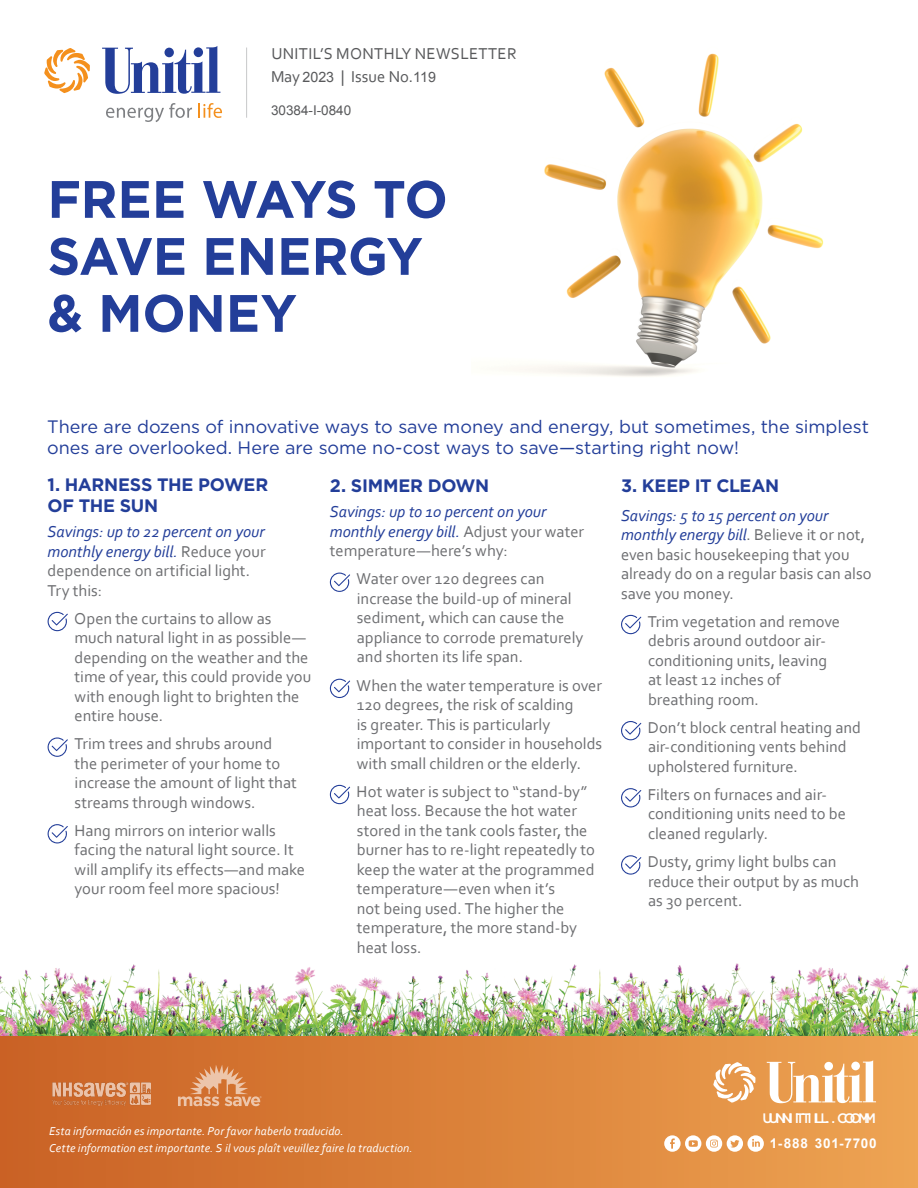
<style>
.page{position:relative;width:918px;height:1188px;background:#fff}
.page>*{position:absolute;margin:0;border:0;box-sizing:border-box;transform-origin:0 0}
.t1{font:700 52.5px/57px "Gotham";letter-spacing:-.005em;color:#233e99}
.t2{font:18px/21px "Gotham";letter-spacing:-.005em;color:#233e99}
.t3{font:700 18px/21px "Gotham";letter-spacing:-.015em;color:#233e99}
.t4{font:16.5px/19.5px "Corbel";color:#6d6e71}
.t5{font:italic 16.5px/19.5px "Corbel";color:#233e99}
.t6{font:16.5px "Corbel";letter-spacing:.02em;color:#58595b}
.t7{font:16.5px "Corbel";color:#58595b}
.t8{font:500 13.8px "Gotham";letter-spacing:.19em;color:#fff}
.t9{font:700 13.5px "Arial";letter-spacing:.065em;color:#fff}
.t10{font:13.5px "Arial";color:#58595b}
.t11{font:700 13.5px "Apple SD Gothic Neo";color:#fff}
.t12{font:italic 12px/17.9px "Corbel";letter-spacing:.01em;color:#fff}
.s1{font-family:"Arial";font-size:14.25px}
.s2{font-style:italic;color:#233e99}
.s3{font-style:normal;color:#6d6e71}
</style>
<div class="page">
<hr style="left:246px;top:48px;width:1px;height:70px;background:#c7c8ca">
<svg style="left:44px;top:48px;width:46px;height:45px"></svg>
<svg style="left:102px;top:46px;width:118px;height:48px"></svg>
<svg style="left:106px;top:103px;width:86px;height:19px"></svg>
<svg style="left:199px;top:103px;width:23px;height:15px"></svg>
<img style="left:0;top:963px;width:918px;height:74px">
<div style="left:0;top:1037px;width:918px;height:151px;background:linear-gradient(to right,#c96023,#eda352)"></div>
<svg style="left:707px;top:1062px;width:48px;height:41px"></svg>
<img style="left:506px;top:53px;width:318px;height:324px">
<svg style="left:48px;top:612px;width:20px;height:19px"></svg>
<svg style="left:48px;top:737px;width:20px;height:20px"></svg>
<svg style="left:48px;top:824px;width:20px;height:19px"></svg>
<svg style="left:330px;top:573px;width:20px;height:19px"></svg>
<svg style="left:330px;top:679px;width:20px;height:19px"></svg>
<svg style="left:330px;top:785px;width:20px;height:19px"></svg>
<svg style="left:621px;top:615px;width:20px;height:19px"></svg>
<svg style="left:621px;top:721px;width:20px;height:19px"></svg>
<svg style="left:621px;top:788px;width:20px;height:19px"></svg>
<svg style="left:621px;top:855px;width:20px;height:20px"></svg>
<svg style="left:761px;top:1060px;width:115px;height:43px"></svg>
<svg style="left:178px;top:1063px;width:85px;height:43px"></svg>
<img style="left:47px;top:1076px;width:104px;height:35px">
<svg style="left:664px;top:1135px;width:107px;height:17px"></svg>
<h1 class="t6" style="left:271px;top:44px;width:247px">UNITIL’S MONTHLY NEWSLETTER</h1>
<h2 class="t7" style="left:271px;top:66px;width:167px">May <span class="s1">2023</span> | Issue No.<span class="s1">119</span></h2>
<p class="t10" style="left:271px;top:101px;width:82px">30384-I-0840</p>
<h2 class="t1" style="left:48px;top:169px;width:402px">FREE WAYS TO<br>SAVE ENERGY &amp; MONEY</h2>
<p class="t2" style="left:47px;top:416px;width:823px">There are dozens of innovative ways to save money and energy, but sometimes, the simplest ones are overlooked. Here are some no-cost ways to save—starting right now!</p>
<h3 class="t3" style="left:48px;top:474px;width:222px">1. HARNESS THE POWER<br>OF THE SUN</h3>
<p class="t4" style="left:48px;top:521px;width:219px"><span class="s2">Savings: up to 22 percent on your monthly energy bill.</span> Reduce your dependence on artificial light.<br>Try this:</p>
<p class="t4" style="left:74px;top:608px;width:239px">Open the curtains to allow as much natural light in as possible— depending on the weather and the time of year, this could provide you with enough light to brighten the entire house.</p>
<p class="t4" style="left:74px;top:734px;width:224px">Trim trees and shrubs around the perimeter of your home to increase the amount of light that streams through windows.</p>
<p class="t4" style="left:74px;top:820px;width:232px">Hang mirrors on interior walls facing the natural light source. It will amplify its effects—and make your room feel more spacious!</p>
<h3 class="t3" style="left:330px;top:475px;width:161px">2. SIMMER DOWN</h3>
<p class="t5" style="left:330px;top:502px;width:256px">Savings: up to 10 percent on your monthly energy bill. <span class="s3">Adjust your water temperature—here’s why:</span></p>
<p class="t4" style="left:357px;top:569px;width:228px">Water over 120 degrees can increase the build-up of mineral sediment, which can cause the appliance to corrode prematurely and shorten its life span.</p>
<p class="t4" style="left:357px;top:675px;width:247px">When the water temperature is over 120 degrees, the risk of scalding<br>is greater. This is particularly important to consider in households with small children or the elderly.</p>
<p class="t4" style="left:357px;top:781px;width:240px">Hot water is subject to “stand-by” heat loss. Because the hot water stored in the tank cools faster, the burner has to re-light repeatedly to keep the water at the programmed temperature—even when it’s<br>not being used. The higher the temperature, the more stand-by heat loss.</p>
<h3 class="t3" style="left:621px;top:475px;width:160px">3. KEEP IT CLEAN</h3>
<p class="t4" style="left:621px;top:505px;width:252px"><span class="s2">Savings: 5 to 15 percent on your monthly energy bill</span>. Believe it or not, even basic housekeeping that you already do on a regular basis can also save you money.</p>
<p class="t4" style="left:648px;top:611px;width:194px">Trim vegetation and remove debris around outdoor air&shy;conditioning units, leaving at least 12 inches of breathing room.</p>
<p class="t4" style="left:648px;top:717px;width:215px">Don’t block central heating and air-conditioning vents behind upholstered furniture.</p>
<p class="t4" style="left:648px;top:784px;width:200px">Filters on furnaces and air&shy;conditioning units need to be cleaned regularly.</p>
<p class="t4" style="left:648px;top:851px;width:213px">Dusty, grimy light bulbs can reduce their output by as much as 30 percent.</p>
<p class="t12" style="left:47px;top:1120px;width:365px">Esta información es importante. Por favor haberlo traducido.<br>Cette information est importante. S’il vous plaît veuil ez faire la traduction.</p>
<p class="t12" style="left:49px;top:1122px;width:296px">Esta información es importante. Por favor haberlo traducido.</p>
<p class="t12" style="left:49px;top:1139px;width:365px">Cette information est importante. S il vous plaît veuillez faire la traduction.</p>
<p class="t8" style="left:762px;top:1110px;width:109px">UNITIL. OM</p>
<p class="t8" style="left:768px;top:1110px;width:109px">UNITIL.COM</p>
<p class="t8" style="left:831px;top:1110px;width:12px">C</p>
<h5 class="t9" style="left:770px;top:1134px;width:108px">1-888 301-7700</h5>
<p class="t11" style="left:775px;top:1136px;width:10px">8</p>
<p class="t11" style="left:802px;top:1136px;width:60px">-301-7 0</p>
</div>
